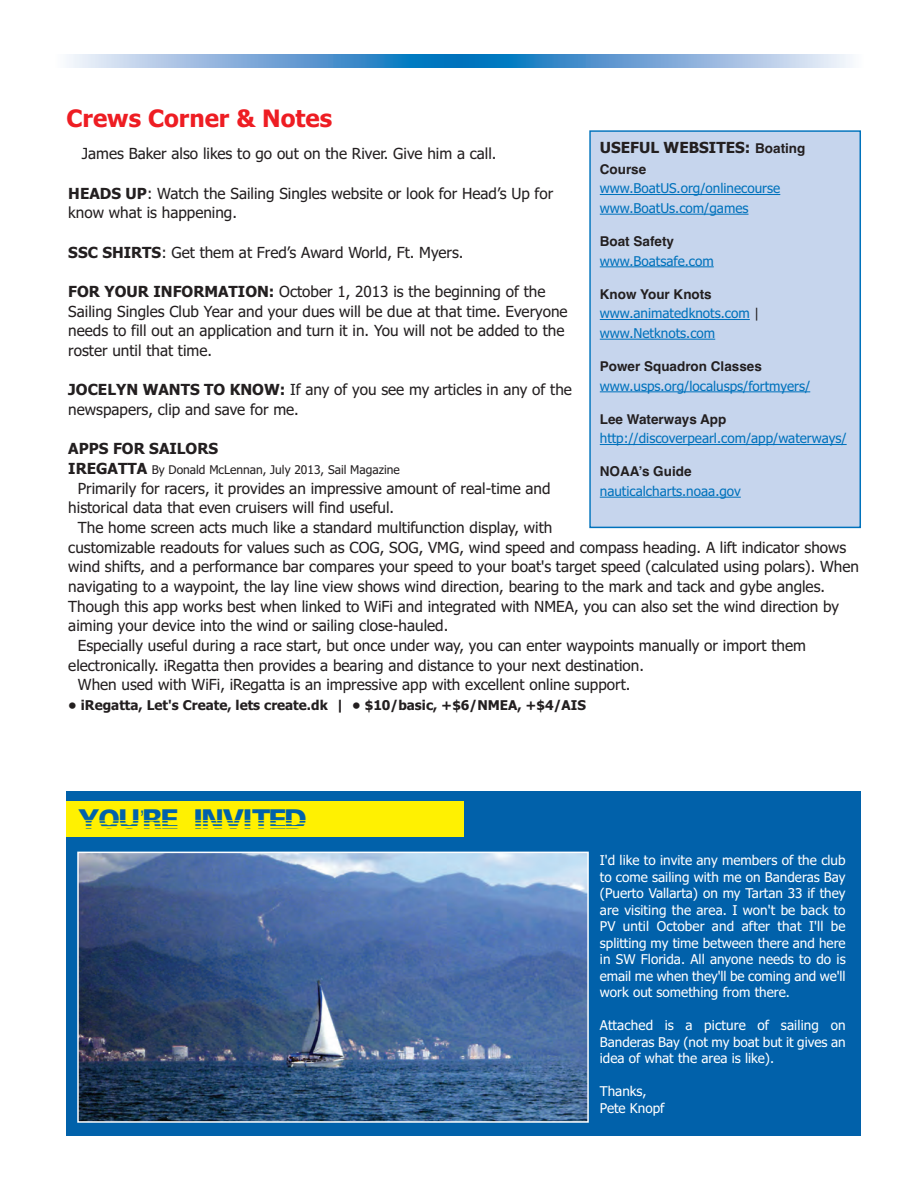
<style>
.page{position:relative;width:918px;height:1188px;background:#fff}
.page>*{position:absolute;margin:0;border:0;box-sizing:border-box;transform-origin:0 0}
.t1{font:24.6px "Ventilate";color:#0161aa}
.t2{font:700 24px "Tahoma";color:#ee1d23}
.t3{font:15.3px/19.6px "Tahoma";color:#231f20}
.t4{font:700 15.3px "Tahoma";color:#231f20}
.t5{font:13.5px/16.5px "Tahoma";color:#fff;text-align:justify}
.t6{font:13.5px/19.6px "Tahoma";color:#0072bc}
.t7{font:700 13.5px "Helvetica";color:#231f20}
.t8{font:700 13.5px "Tahoma";color:#231f20}
.t9{font:12px "Tahoma";color:#231f20}
.s1{font-family:"Helvetica";font-size:13.5px}
.s2{color:#231f20}
.s3{font-weight:700}
.s4{font-weight:700;font-size:15.3px}
.s5{font-family:"Helvetica";font-weight:300;font-stretch:condensed}
</style>
<div class="page">
<div style="left:66px;top:791px;width:794px;height:345px;background:#0161aa"></div>
<img style="left:67px;top:54px;width:785px;height:14px">
<div style="left:591px;top:132px;width:269px;height:395px;background:#c6d5ed"></div>
<div style="left:589px;top:130px;width:272px;height:398px;border:2px solid #0072bc"></div>
<hr style="left:600px;top:194px;width:180px;height:1px;background:#0072bc">
<hr style="left:600px;top:214px;width:149px;height:1px;background:#0072bc">
<hr style="left:600px;top:266px;width:114px;height:1px;background:#0072bc">
<hr style="left:600px;top:319px;width:150px;height:1px;background:#0072bc">
<hr style="left:600px;top:339px;width:115px;height:1px;background:#0072bc">
<hr style="left:600px;top:391px;width:210px;height:1px;background:#0072bc">
<hr style="left:600px;top:444px;width:247px;height:1px;background:#0072bc">
<hr style="left:600px;top:497px;width:141px;height:1px;background:#0072bc">
<div style="left:66px;top:801px;width:398px;height:35px;background:#fff101"></div>
<img style="left:80px;top:855px;width:506px;height:265px">
<div style="left:77px;top:852px;width:512px;height:271px;border:2px solid #fff"></div>
<h2 class="t2" style="left:67px;top:109px;width:267px">Crews Corner &amp; Notes</h2>
<p class="t4" style="left:600px;top:141px;width:207px">USEFUL WEBSITES: <span class="s1">Boating</span></p>
<p class="t7" style="left:600px;top:164px;width:48px">Course</p>
<p class="t6" style="left:600px;top:180px;width:182px">www.BoatUS.org/onlinecourse www.BoatUs.com/games</p>
<p class="t7" style="left:600px;top:236px;width:76px">Boat Safety</p>
<p class="t6" style="left:600px;top:252px;width:115px">www.Boatsafe.com</p>
<p class="t7" style="left:600px;top:289px;width:114px">Know Your Knots</p>
<p class="t6" style="left:600px;top:305px;width:161px">www.animatedknots.com <span class="s2">| </span>www.Netknots.com</p>
<p class="t7" style="left:600px;top:361px;width:164px">Power Squadron Classes</p>
<p class="t6" style="left:600px;top:377px;width:212px">www.usps.org/localusps/fortmyers/</p>
<p class="t7" style="left:600px;top:414px;width:128px">Lee Waterways App</p>
<p class="t6" style="left:600px;top:430px;width:248px">http://discoverpearl.com/app/waterways/</p>
<p class="t7" style="left:600px;top:467px;width:93px">NOAA’s Guide</p>
<p class="t6" style="left:600px;top:482px;width:143px">nauticalcharts.noaa.gov</p>
<p class="t3" style="left:82px;top:145px;width:416px">James Baker also likes to go out on the River. Give him a call.</p>
<p class="t3" style="left:68px;top:184px;width:486px"><span class="s3">HEADS UP</span>: Watch the Sailing Singles website or look for Head’s Up for know what is happening.</p>
<p class="t3" style="left:68px;top:243px;width:397px"><span class="s3">SSC SHIRTS</span>: Get them at Fred’s Award World, Ft. Myers.</p>
<p class="t3" style="left:68px;top:283px;width:501px"><span class="s3">FOR YOUR INFORMATION:</span> October 1, 2013 is the beginning of the Sailing Singles Club Year and your dues will be due at that time. Everyone needs to fill out an application and turn it in. You will not be added to the roster until that time.</p>
<p class="t3" style="left:68px;top:381px;width:505px"><span class="s3">JOCELYN WANTS TO KNOW:</span> If any of you see my articles in any of the newspapers, clip and save for me.</p>
<p class="t4" style="left:68px;top:443px;width:151px">APPS FOR SAILORS</p>
<p class="t9" style="left:68px;top:465px;width:333px"><span class="s4">IREGATTA</span> By Donald McLennan, July 2013, Sail Magazine</p>
<p class="t3" style="left:68px;top:480px;width:484px;text-indent:10px">Primarily for racers, it provides an impressive amount of real-time and historical data that even cruisers will find useful.</p>
<p class="t3" style="left:78px;top:519px;width:476px">The home screen acts much like a standard multifunction display, with</p>
<p class="t3" style="left:68px;top:539px;width:780px">customizable readouts for values such as COG, SOG, VMG, wind speed and compass heading. A lift indicator shows</p>
<p class="t3" style="left:68px;top:558px;width:792px">wind shifts, and a performance bar compares your speed to your boat's target speed (calculated using polars). When</p>
<p class="t3" style="left:68px;top:578px;width:758px">navigating to a waypoint, the lay line view shows wind direction, bearing to the mark and tack and gybe angles.</p>
<p class="t3" style="left:68px;top:598px;width:772px">Though this app works best when linked to WiFi and integrated with NMEA, you can also set the wind direction by</p>
<p class="t3" style="left:68px;top:617px;width:382px">aiming your device into the wind or sailing close-hauled.</p>
<p class="t3" style="left:78px;top:637px;width:730px">Especially useful during a race start, but once under way, you can enter waypoints manually or import them</p>
<p class="t3" style="left:68px;top:657px;width:577px">electronically. iRegatta then provides a bearing and distance to your next destination.</p>
<p class="t3" style="left:78px;top:676px;width:554px">When used with WiFi, iRegatta is an impressive app with excellent online support.</p>
<p class="t8" style="left:68px;top:700px;width:519px">• iRegatta, Let's Create, lets create.dk | • $10/basic, +$6/NMEA, +$4/AIS</p>
<h1 class="t1" style="left:78px;top:806px;width:230px">YOU<span class="s5">’</span>RE INVITED</h1>
<p class="t5" style="left:600px;top:853px;width:247px">I'd like to invite any members of the club to come sailing with me on Banderas Bay (Puerto Vallarta) on my Tartan 33 if they are visiting the area. I won't be back to PV until October and after that I'll be splitting my time between there and here in SW Florida. All anyone needs to do is email me when they'll be coming and we'll work out something from there.</p>
<p class="t5" style="left:600px;top:1018px;width:247px">Attached is a picture of sailing on Banderas Bay (not my boat but it gives an idea of what the area is like).</p>
<p class="t5" style="left:600px;top:1084px;width:66px">Thanks,<br>Pete Knopf</p>
</div>
